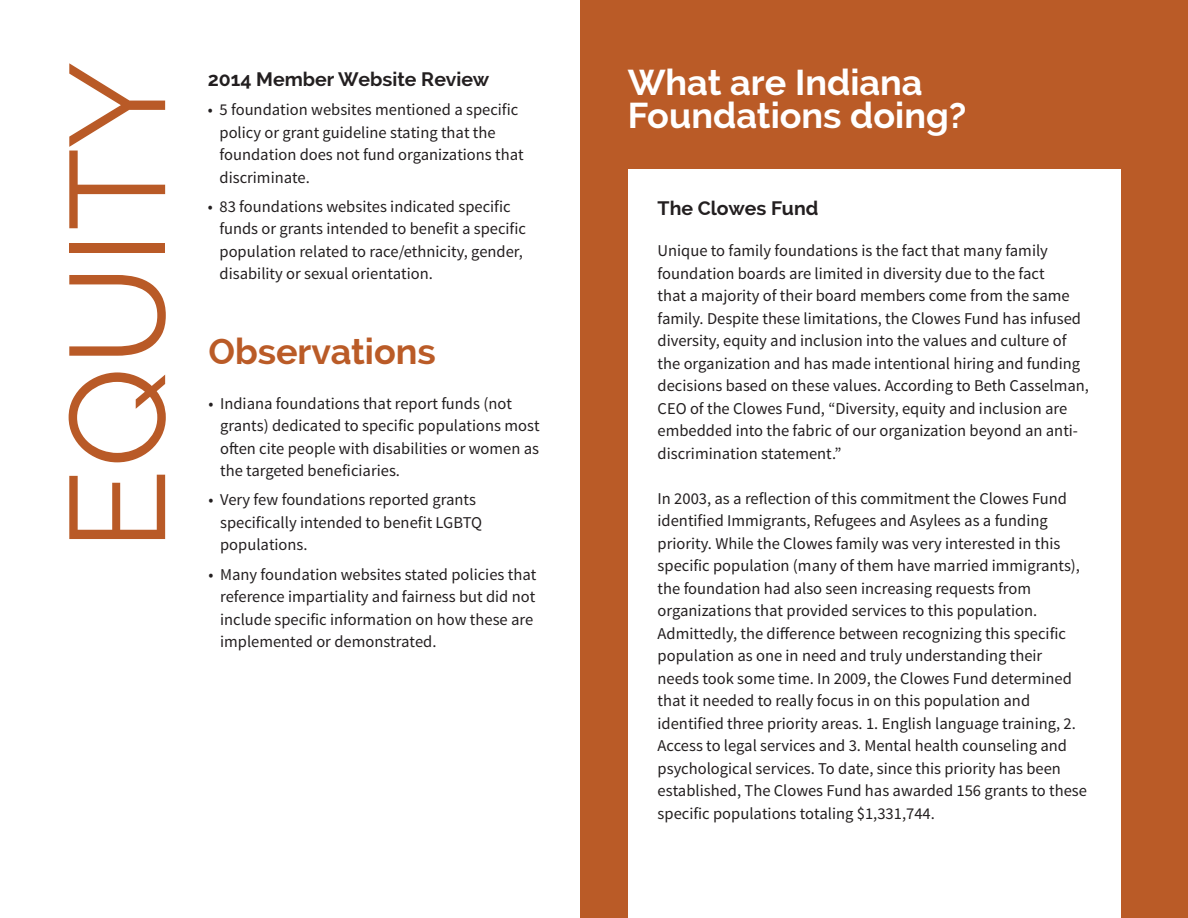
<style>
.page{position:relative;width:1188px;height:918px;background:#fff}
.page>*{position:absolute;margin:0;border:0;box-sizing:border-box;transform-origin:0 0}
.t1{font:135px "Raleway";color:#b95a27}
.t2{font:700 36px/33px "Raleway";color:#fff}
.t3{font:700 36px "Raleway";color:#ba5b27}
.t4{font:700 19.5px "Raleway";color:#231f20}
.t5{font:16.5px/22.5px "Source Sans Pro";color:#231f20}
</style>
<div class="page">
<div style="left:580px;top:0;width:608px;height:918px;background:#ba5b27"></div>
<div style="left:628px;top:170px;width:492px;height:748px;background:#fff"></div>
<h1 class="t1" style="left:39px;top:551px;width:490px;rotate:-90deg">EQUITY</h1>
<p class="t4" style="left:208px;top:68px;width:283px">2014 Member Website Review</p>
<p class="t5" style="left:220px;top:99px;width:306px;text-indent:-12px">• 5 foundation websites mentioned a specific policy or grant guideline stating that the foundation does not fund organizations that discriminate.</p>
<p class="t5" style="left:220px;top:195px;width:308px;text-indent:-12px">• 83 foundations websites indicated specific funds or grants intended to benefit a specific population related to race/ethnicity, gender, disability or sexual orientation.</p>
<h2 class="t3" style="left:208px;top:330px;width:229px">Observations</h2>
<p class="t5" style="left:220px;top:392px;width:321px;text-indent:-12px">• Indiana foundations that report funds (not grants) dedicated to specific populations most often cite people with disabilities or women as the targeted beneficiaries.</p>
<p class="t5" style="left:220px;top:489px;width:264px;text-indent:-12px">• Very few foundations reported grants specifically intended to benefit LGBTQ populations.</p>
<p class="t5" style="left:220px;top:563px;width:318px;text-indent:-12px">• Many foundation websites stated policies that reference impartiality and fairness but did not include specific information on how these are implemented or demonstrated.</p>
<h2 class="t2" style="left:628px;top:66px;width:340px">What are Indiana<br>Foundations doing?</h2>
<p class="t4" style="left:658px;top:197px;width:162px">The Clowes Fund</p>
<p class="t5" style="left:658px;top:240px;width:433px">Unique to family foundations is the fact that many family foundation boards are limited in diversity due to the fact<br>that a majority of their board members come from the same family. Despite these limitations, the Clowes Fund has infused diversity, equity and inclusion into the values and culture of the organization and has made intentional hiring and funding decisions based on these values. According to Beth Casselman, CEO of the Clowes Fund, “Diversity, equity and inclusion are embedded into the fabric of our organization beyond an anti&shy;discrimination statement.”</p>
<p class="t5" style="left:658px;top:487px;width:431px">In 2003, as a reflection of this commitment the Clowes Fund identified Immigrants, Refugees and Asylees as a funding priority. While the Clowes family was very interested in this specific population (many of them have married immigrants), the foundation had also seen increasing requests from organizations that provided services to this population.<br>Admittedly, the difference between recognizing this specific population as one in need and truly understanding their needs took some time. In 2009, the Clowes Fund determined that it needed to really focus in on this population and identified three priority areas. 1. English language training, 2.<br>Access to legal services and 3. Mental health counseling and psychological services. To date, since this priority has been established, The Clowes Fund has awarded 156 grants to these specific populations totaling $1,331,744.</p>
</div>
